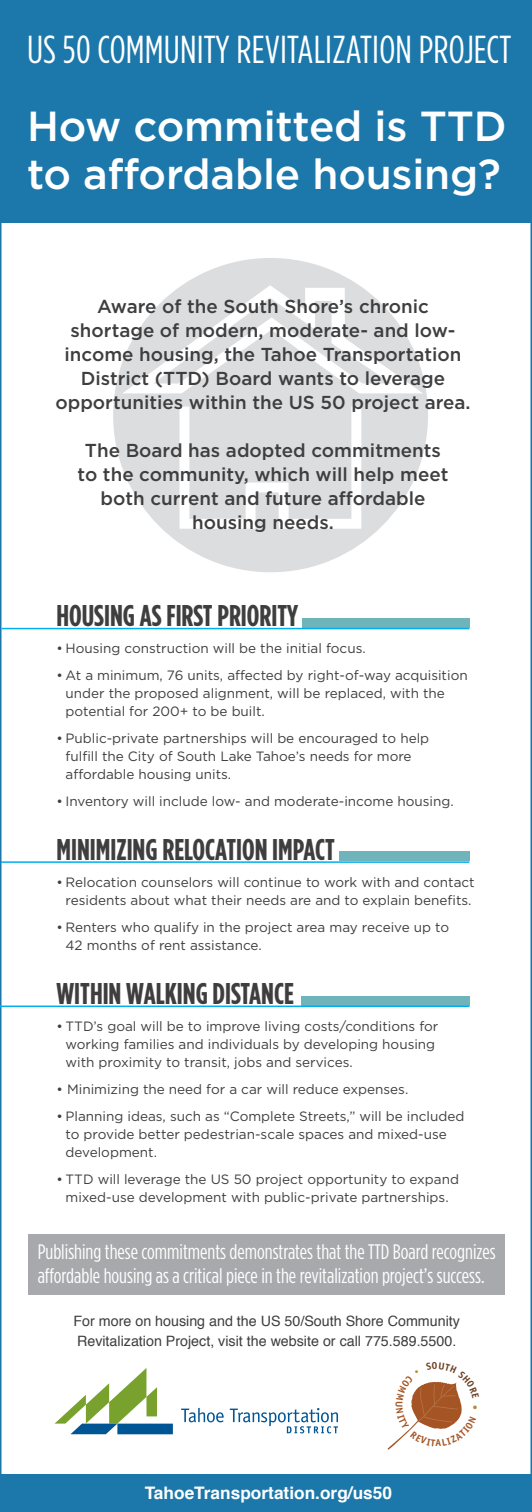
<style>
.page{position:relative;width:532px;height:1512px;background:#fff}
.page>*{position:absolute;margin:0;border:0;box-sizing:border-box;transform-origin:0 0}
.t1{font:500 42px/48px "Gotham";letter-spacing:-.005em;color:#fff}
.t2{font:39px "Gotham Condensed";letter-spacing:.005em;color:#fff}
.t3{font:700 30px "Gotham Condensed";color:#3e3e3f}
.t4{font:21px/24px "Gotham Condensed";color:#fff}
.t5{font:500 18.75px/24px "Gotham";color:#3e3e3f;text-align:center}
.t6{font:700 17.25px "Helvetica";color:#fff}
.t7{font:14.25px/19.5px "Helvetica";color:#3e3e3f}
.t8{font:13.5px/18px "Gotham";color:#3e3e3f}
</style>
<div class="page">
<svg style="left:113px;top:258px;width:314px;height:314px;fill:#dcdddf"></svg>
<svg style="left:153px;top:298px;width:238px;height:86px"></svg>
<div style="left:0;top:0;width:531px;height:223px;background:#1c78aa"></div>
<svg style="left:181px;top:1408px;width:42px;height:14px"></svg>
<svg style="left:229px;top:1408px;width:108px;height:25px"></svg>
<svg style="left:54px;top:1368px;width:103px;height:66px"></svg>
<div style="left:117px;top:1424px;width:56px;height:10px;background:#005595"></div>
<div style="left:1px;top:1475px;width:530px;height:37px;background:#1c78aa"></div>
<div style="left:28px;top:1234px;width:476px;height:61px;background:#a8a9ad"></div>
<div style="left:301px;top:618px;width:168px;height:10px;background:#6fb3bb"></div>
<hr style="left:2px;top:628px;width:467px;height:1px;background:#00aeef">
<div style="left:339px;top:852px;width:130px;height:9px;background:#6fb3bb"></div>
<hr style="left:1px;top:861px;width:468px;height:2px;background:#00aeef">
<div style="left:301px;top:996px;width:168px;height:9px;background:#6fb3bb"></div>
<hr style="left:0;top:1006px;width:469px;height:1px;background:#00aeef">
<svg style="left:387px;top:1381px;width:75px;height:69px"></svg>
<h2 class="t2" style="left:27px;top:29px;width:472px">US 50 Community Revitalization Project</h2>
<h1 class="t1" style="left:27px;top:101px;width:480px">How committed is TTD to affordable housing?</h1>
<h3 class="t5" style="left:55px;top:294px;width:416px">Aware of the South Shore’s chronic shortage of modern, moderate- and low&shy;income housing, the Tahoe Transportation District (TTD) Board wants to leverage opportunities within the US 50 project area.</h3>
<h3 class="t5" style="left:77px;top:438px;width:372px">The Board has adopted commitments to the community, which will help meet both current and future affordable housing needs.</h3>
<h3 class="t3" style="left:56px;top:598px;width:243px">HOUSING AS FIRST PRIORITY</h3>
<p class="t8" style="left:56px;top:639px;width:310px">• Housing construction will be the initial focus.</p>
<p class="t8" style="left:65px;top:666px;width:403px;text-indent:-9px">• At a minimum, 76 units, affected by right-of-way acquisition under the proposed alignment, will be replaced, with the potential for 200+ to be built.</p>
<p class="t8" style="left:65px;top:729px;width:365px;text-indent:-9px">• Public-private partnerships will be encouraged to help fulfill the City of South Lake Tahoe’s needs for more affordable housing units.</p>
<p class="t8" style="left:56px;top:792px;width:398px">• Inventory will include low- and moderate-income housing.</p>
<h3 class="t3" style="left:56px;top:832px;width:279px">MINIMIZING RELOCATION IMPACT</h3>
<p class="t8" style="left:56px;top:873px;width:419px;text-align:center">• Relocation counselors will continue to work with and contact residents about what their needs are and to explain benefits.</p>
<p class="t8" style="left:65px;top:918px;width:384px;text-indent:-9px">• Renters who qualify in the project area may receive up to<br>42 months of rent assistance.</p>
<h3 class="t3" style="left:56px;top:976px;width:239px">WITHIN WALKING DISTANCE</h3>
<p class="t8" style="left:65px;top:1017px;width:374px;text-indent:-9px">• TTD’s goal will be to improve living costs/conditions for working families and individuals by developing housing with proximity to transit, jobs and services.</p>
<p class="t8" style="left:56px;top:1080px;width:353px">• Minimizing the need for a car will reduce expenses.</p>
<p class="t8" style="left:65px;top:1107px;width:400px;text-indent:-9px">• Planning ideas, such as “Complete Streets,” will be included to provide better pedestrian-scale spaces and mixed-use development.</p>
<p class="t8" style="left:56px;top:1170px;width:403px;text-align:center">• TTD will leverage the US 50 project opportunity to expand mixed-use development with public-private partnerships.</p>
<h3 class="t4" style="left:38px;top:1240px;width:459px">Publishing these commitments demonstrates that the TTD Board recognizes affordable housing as a critical piece in the revitalization project’s success.</h3>
<p class="t7" style="left:73px;top:1312px;width:387px">For more on housing and the US 50/South Shore Community<br>Revitalization Project, visit the website or call 775.589.5500.</p>
<p class="t6" style="left:144px;top:1479px;width:248px">TahoeTransportation.org/us50</p>
</div>
